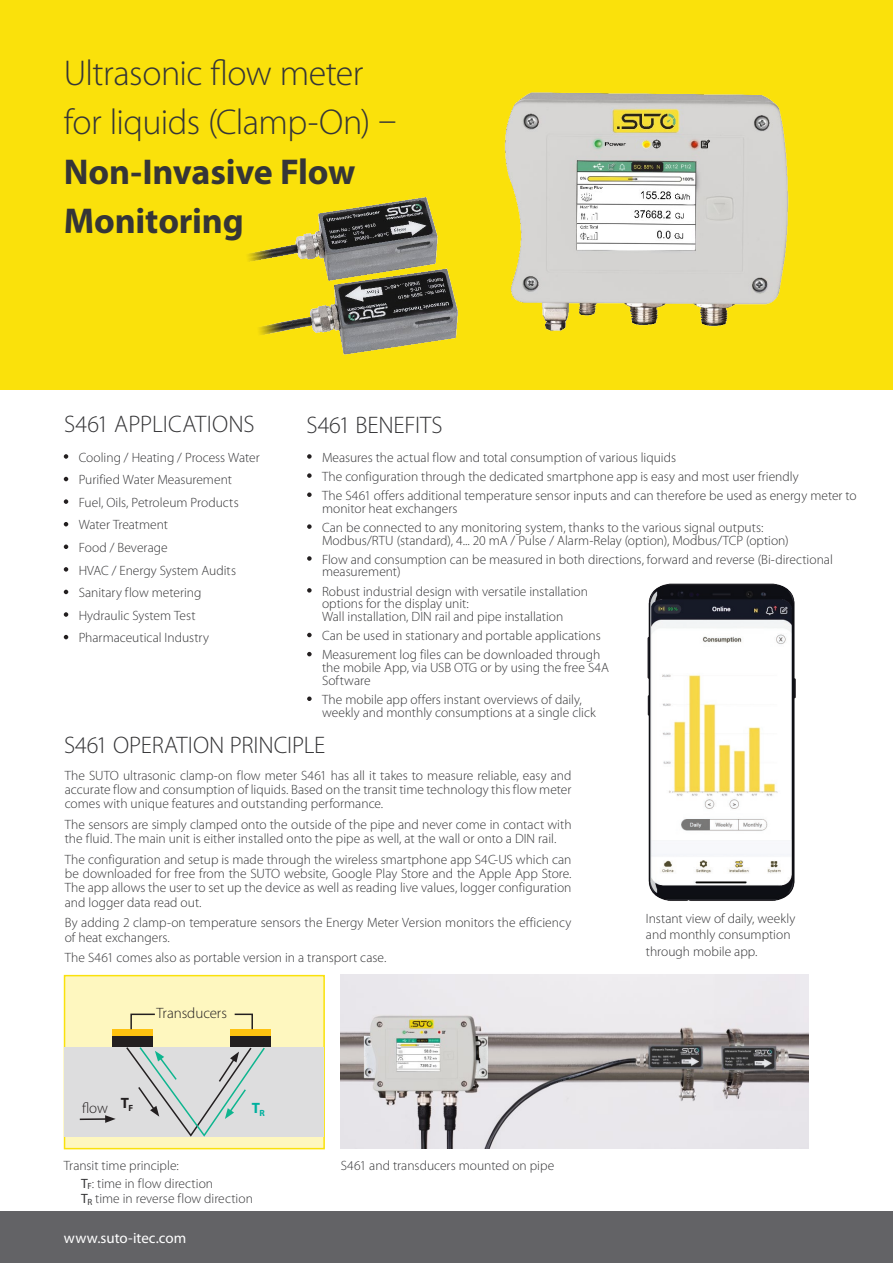
<style>
.page{position:relative;width:893px;height:1263px;background:#fff}
.page>*{position:absolute;margin:0;border:0;box-sizing:border-box;transform-origin:0 0}
.t1{font:300 36px/49.2px "Myriad Pro";letter-spacing:-.02em;color:#353537}
.t2{font:700 36px/49.2px "Myriad Pro";letter-spacing:-.005em;color:#353537}
.t3{font:300 24px "Myriad Pro";letter-spacing:-.005em;color:#353537}
.t4{font:15px "Myriad Pro";color:#fff}
.t5{font:300 15px "Myriad Pro";letter-spacing:-.005em;color:#231f20}
.t6{font:700 15px "Myriad Pro";color:#00b09e}
.t7{font:700 15px "Myriad Pro";color:#231f20}
.t8{font:300 13.5px/22.6px "Myriad Pro";color:#353537}
.s1{font-weight:400}
</style>
<div class="page">
<div style="left:64px;top:975px;width:261px;height:174px;background:#fef7bf;border:2px solid #fae10b"></div>
<div style="left:65px;top:1047px;width:259px;height:89px;background:#ddddde"></div>
<div style="left:0;top:0;width:893px;height:389px;background:#fae10b"></div>
<div style="left:0;top:1212px;width:893px;height:51px;background:#636366"></div>
<img style="left:504px;top:92px;width:285px;height:240px">
<div style="left:112px;top:1035px;width:41px;height:12px;background:#231f20"></div>
<div style="left:112px;top:1030px;width:41px;height:6px;background:#fec210"></div>
<div style="left:230px;top:1035px;width:41px;height:12px;background:#231f20"></div>
<div style="left:230px;top:1030px;width:41px;height:6px;background:#fec210"></div>
<img style="left:188px;top:197px;width:286px;height:193px">
<svg style="left:307px;top:454px;width:5px;height:5px"></svg>
<svg style="left:307px;top:473px;width:5px;height:5px"></svg>
<svg style="left:307px;top:492px;width:5px;height:5px"></svg>
<svg style="left:307px;top:524px;width:5px;height:5px"></svg>
<svg style="left:307px;top:556px;width:5px;height:5px"></svg>
<svg style="left:307px;top:588px;width:5px;height:5px"></svg>
<svg style="left:307px;top:633px;width:5px;height:4px"></svg>
<svg style="left:307px;top:652px;width:5px;height:4px"></svg>
<svg style="left:307px;top:696px;width:5px;height:5px"></svg>
<svg style="left:64px;top:454px;width:4px;height:5px"></svg>
<svg style="left:64px;top:477px;width:4px;height:4px"></svg>
<svg style="left:64px;top:499px;width:4px;height:5px"></svg>
<svg style="left:64px;top:522px;width:4px;height:4px"></svg>
<svg style="left:64px;top:544px;width:4px;height:5px"></svg>
<svg style="left:64px;top:567px;width:4px;height:5px"></svg>
<svg style="left:64px;top:590px;width:4px;height:4px"></svg>
<svg style="left:64px;top:612px;width:4px;height:5px"></svg>
<svg style="left:64px;top:635px;width:4px;height:4px"></svg>
<img style="left:341px;top:975px;width:468px;height:173px">
<img style="left:647px;top:583px;width:149px;height:318px">
<svg style="left:125px;top:1047px;width:141px;height:90px"></svg>
<hr style="left:80px;top:1118px;width:27px;height:2px;background:#231f20">
<svg style="left:105px;top:1115px;width:11px;height:8px"></svg>
<svg style="left:130px;top:1013px;width:25px;height:17px"></svg>
<svg style="left:233px;top:1013px;width:21px;height:17px"></svg>
<h1 class="t1" style="left:64px;top:49px;width:334px">Ultrasonic flow meter for liquids (Clamp-On) –</h1>
<h1 class="t2" style="left:64px;top:147px;width:293px">Non-Invasive Flow<br>Monitoring</h1>
<h2 class="t3" style="left:64px;top:411px;width:192px">S461 APPLICATIONS</h2>
<h2 class="t3" style="left:306px;top:411px;width:138px">S461 BENEFITS</h2>
<p class="t8" style="left:79px;top:446px;width:183px">Cooling / Heating / Process Water<br>Purified Water Measurement<br>Fuel, Oils, Petroleum Products<br>Water Treatment<br>Food / Beverage<br>HVAC / Energy System Audits<br>Sanitary flow metering<br>Hydraulic System Test<br>Pharmaceutical Industry</p>
<p class="t8" style="left:322px;top:448px;width:536px;line-height:19.2px">Measures the actual flow and total consumption of various liquids<br>The configuration through the dedicated smartphone app is easy and most user friendly<br>The S461 offers additional temperature sensor inputs and can therefore be used as energy meter to</p>
<p class="t8" style="left:322px;top:499px;width:443px;line-height:19.2px">monitor heat exchangers<br>Can be connected to any monitoring system, thanks to the various signal outputs:</p>
<p class="t8" style="left:322px;top:531px;width:512px;line-height:19.2px">Modbus/RTU (standard), 4... 20 mA / Pulse / Alarm-Relay (option), Modbus/TCP (option)<br>Flow and consumption can be measured in both directions, forward and reverse (Bi-directional</p>
<p class="t8" style="left:322px;top:563px;width:267px;line-height:19.2px">measurement)<br>Robust industrial design with versatile installation</p>
<p class="t8" style="left:322px;top:598px;width:243px;line-height:12.8px">options for the display unit:<br>Wall installation, DIN rail and pipe installation</p>
<p class="t8" style="left:322px;top:626px;width:280px;line-height:19.2px">Can be used in stationary and portable applications<br>Measurement log files can be downloaded through</p>
<p class="t8" style="left:322px;top:661px;width:288px;line-height:12.8px">the mobile App, via USB OTG or by using the free S4A<br>Software</p>
<p class="t8" style="left:322px;top:693px;width:275px;line-height:12.8px">The mobile app offers instant overviews of daily, weekly and monthly consumptions at a single click</p>
<h2 class="t3" style="left:64px;top:732px;width:263px">S461 OPERATION PRINCIPLE</h2>
<p class="t8" style="left:65px;top:768px;width:508px;line-height:14.2px;text-align:justify">The SUTO ultrasonic clamp-on flow meter S461 has all it takes to measure reliable, easy and accurate flow and consumption of liquids. Based on the transit time technology this flow meter comes with unique features and outstanding performance.</p>
<p class="t8" style="left:65px;top:817px;width:508px;line-height:14.2px">The sensors are simply clamped onto the outside of the pipe and never come in contact with the fluid. The main unit is either installed onto the pipe as well, at the wall or onto a DIN rail.</p>
<p class="t8" style="left:65px;top:852px;width:508px;line-height:14.2px;text-align:justify">The configuration and setup is made through the wireless smartphone app S4C-US which can be downloaded for free from the SUTO website, Google Play Store and the Apple App Store.<br>The app allows the user to set up the device as well as reading live values, logger configuration and logger data read out.</p>
<p class="t8" style="left:65px;top:916px;width:508px;line-height:14.2px">By adding 2 clamp-on temperature sensors the Energy Meter Version monitors the efficiency of heat exchangers.</p>
<p class="t8" style="left:65px;top:946px;width:323px">The S461 comes also as portable version in a transport case.</p>
<p class="t5" style="left:157px;top:1004px;width:72px">Transducers</p>
<p class="t5" style="left:82px;top:1099px;width:27px">flow</p>
<p class="t7" style="left:121px;top:1095px;width:14px">T<sub>F</sub></p>
<p class="t6" style="left:252px;top:1099px;width:14px">T<sub>R</sub></p>
<p class="t8" style="left:81px;top:1157px;width:133px;line-height:17.4px;text-indent:-17px">Transit time principle:<br><span class="s1">T</span><sub>F</sub>: time in flow direction</p>
<p class="t8" style="left:81px;top:1187px;width:173px"><span class="s1">T</span><sub>R</sub> time in reverse flow direction</p>
<p class="t4" style="left:64px;top:1230px;width:124px">www.suto-itec.com</p>
<p class="t8" style="left:341px;top:1154px;width:215px">S461 and transducers mounted on pipe</p>
<p class="t8" style="left:646px;top:911px;width:151px;line-height:16.2px">Instant view of daily, weekly and monthly consumption through mobile app.</p>
</div>
